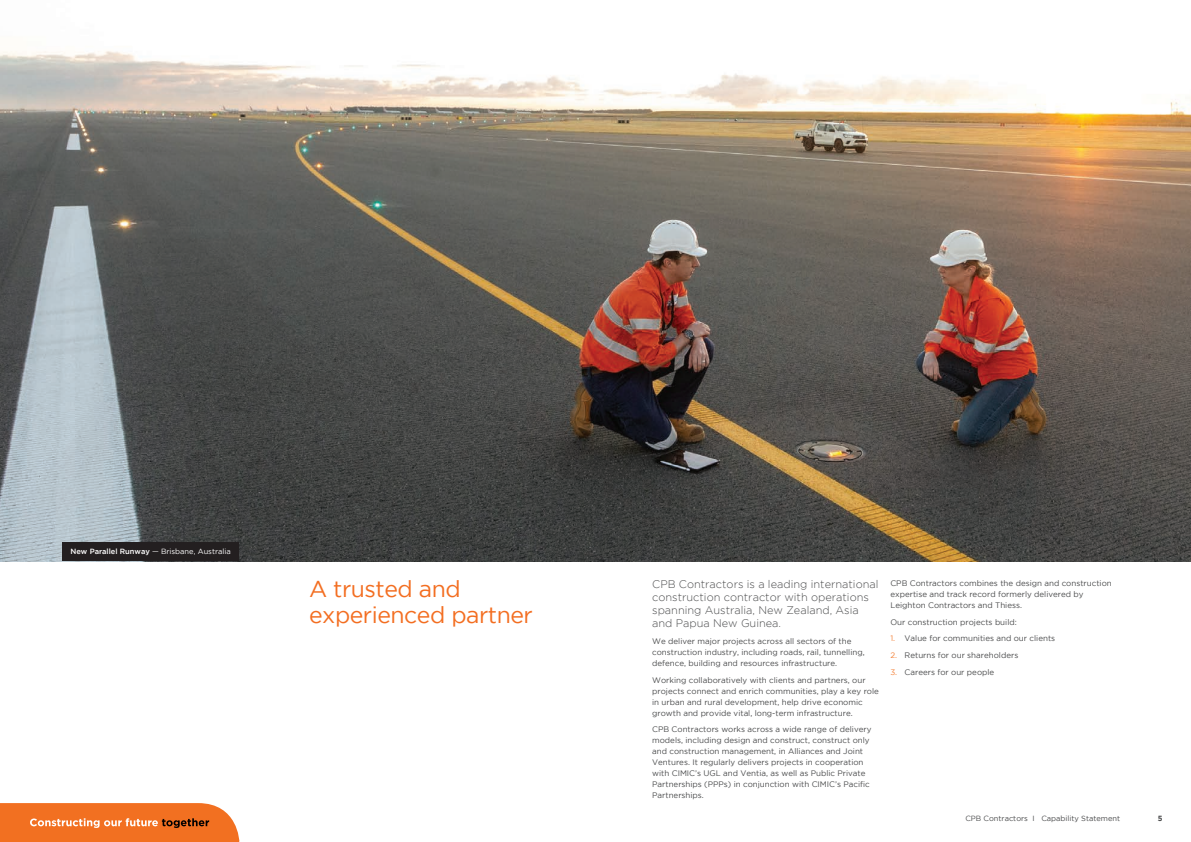
<style>
.page{position:relative;width:1191px;height:842px;background:#fff}
.page>*{position:absolute;margin:0;border:0;box-sizing:border-box;transform-origin:0 0}
.Heading_1_-_23_pt{font:23px/26px "Gotham";letter-spacing:-.02em;color:#f36e21}
.Introductory_paragraph_-_11pt{font:300 11px/13px "Gotham";color:#4b4c4d}
.Body_copy_-_8pt{font:8px/11px "Gotham";color:#4b4c4d}
.Photo_caption_project_name{font:7.5px "Gotham";color:#fff}
.t1{font:7.5px "Gotham";color:#4b4c4d}
.t2{font:700 7.5px "Gotham";color:#4b4c4d}
.s1{font-weight:500}
.s2{color:#f4833b}
</style>
<div class="page">
<img style="left:0;top:51px;width:1191px;height:510px">
<svg style="left:0;top:803px;width:239px;height:38px"></svg>
<hr style="left:0;top:841px;width:239px;height:1px;background:#f27021">
<div style="left:62px;top:543px;width:177px;height:18px;background:#231f20"></div>
<p class="Photo_caption_project_name" style="left:70px;top:547px;width:162px"><span class="s1">New Parallel Runway</span> — Brisbane, Australia</p>
<p class="Heading_1_-_23_pt" style="left:309px;top:575px;width:225px">A trusted and experienced partner</p>
<p class="Introductory_paragraph_-_11pt" style="left:652px;top:578px;width:228px">CPB Contractors is a leading international construction contractor with operations spanning Australia, New Zealand, Asia and Papua New Guinea.</p>
<p class="Body_copy_-_8pt" style="left:652px;top:635px;width:214px">We deliver major projects across all sectors of the construction industry, including roads, rail, tunnelling, defence, building and resources infrastructure.</p>
<p class="Body_copy_-_8pt" style="left:652px;top:674px;width:228px">Working collaboratively with clients and partners, our projects connect and enrich communities, play a key role in urban and rural development, help drive economic growth and provide vital, long-term infrastructure.</p>
<p class="Body_copy_-_8pt" style="left:652px;top:724px;width:221px">CPB Contractors works across a wide range of delivery models, including design and construct, construct only and construction management, in Alliances and Joint Ventures. It regularly delivers projects in cooperation with CIMIC’s UGL and Ventia, as well as Public Private Partnerships (PPPs) in conjunction with CIMIC’s Pacific Partnerships.</p>
<p class="Body_copy_-_8pt" style="left:890px;top:578px;width:223px">CPB Contractors combines the design and construction expertise and track record formerly delivered by<br>Leighton Contractors and Thiess.</p>
<p class="Body_copy_-_8pt" style="left:890px;top:616px;width:128px">Our construction projects build:</p>
<p class="Body_copy_-_8pt" style="left:890px;top:633px;width:166px"><span class="s2">1.</span> Value for communities and our clients</p>
<p class="Body_copy_-_8pt" style="left:890px;top:650px;width:129px"><span class="s2">2.</span> Returns for our shareholders</p>
<p class="Body_copy_-_8pt" style="left:890px;top:666px;width:105px"><span class="s2">3.</span> Careers for our people</p>
<p class="t1" style="left:965px;top:814px;width:156px">CPB Contractors I Capability Statement</p>
<p class="t2" style="left:1157px;top:813px;width:6px">5</p>
</div>
